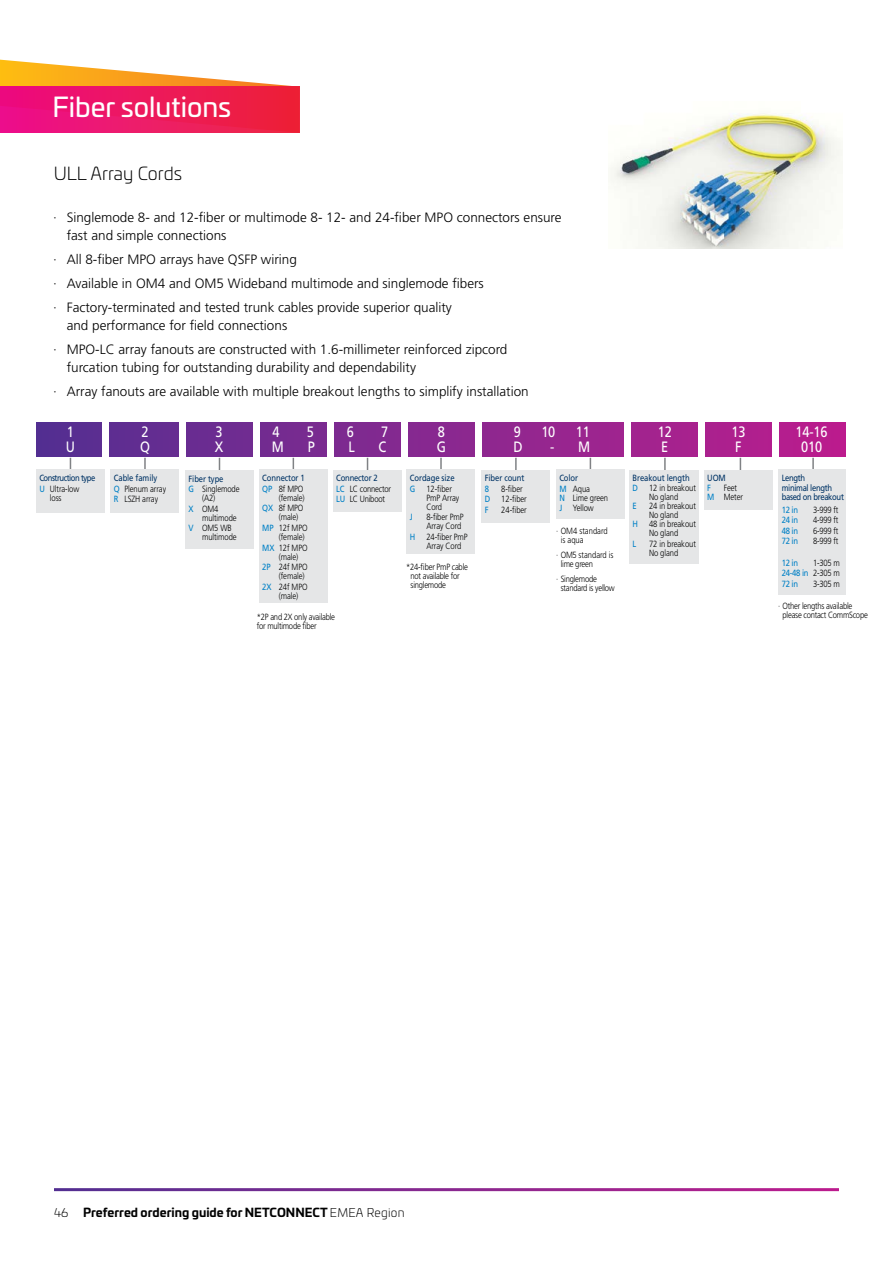
<style>
.page{position:relative;width:893px;height:1263px;background:#fff}
.page>*{position:absolute;margin:0;border:0;box-sizing:border-box;transform-origin:0 0}
.t1{font:27px "Univia Pro";color:#fff}
.t2{font:300 18px "Univia Pro";color:#000}
.t3{font:15px/15px "Frutiger LT Pro";letter-spacing:-.01em;color:#fff;scale:.85 1}
.t4{font:300 13.5px/24px "Frutiger LT Pro";color:#000}
.t5{font:700 12px "Univia Pro";color:#000}
.t6{font:300 9px/10.6px "Frutiger LT Pro";letter-spacing:-.01em;color:#000;scale:.85 1}
.t7{font:300 9px/9px "Frutiger LT Pro";letter-spacing:-.03em;color:#000;scale:.85 1}
.t8{font:9px/10.6px "Frutiger LT Pro";letter-spacing:-.01em;color:#003365;scale:.85 1}
.t9{font:9px/10.6px "Frutiger LT Pro";letter-spacing:-.04em;color:#003365;scale:.85 1}
.t10{font:9px/10.6px "Frutiger LT Pro";letter-spacing:-.06em;color:#003365;scale:.85 1}
.t11{font:9px "Frutiger LT Pro";letter-spacing:-.03em;color:#0080c6;scale:.85 1}
.s1{color:#0080c6}
.s2{font-weight:300;color:#000}
.s3{font-weight:400;color:#003365}
.s4{font-weight:400;color:#0080c6}
.s5{font-weight:300}
</style>
<div class="page">
<svg style="left:0;top:60px;width:299px;height:27px"></svg>
<div style="left:0;top:87px;width:299px;height:46px;background:linear-gradient(to right,#ed0d88,#ed2236)"></div>
<img style="left:610px;top:113px;width:233px;height:135px">
<svg style="left:70px;top:458px;width:1px;height:12px"></svg>
<svg style="left:144px;top:458px;width:2px;height:12px"></svg>
<div style="left:36px;top:470px;width:69px;height:43px;background:#e5e6e7"></div>
<svg style="left:219px;top:458px;width:1px;height:12px"></svg>
<svg style="left:515px;top:458px;width:2px;height:12px"></svg>
<svg style="left:293px;top:458px;width:1px;height:12px"></svg>
<svg style="left:367px;top:458px;width:1px;height:12px"></svg>
<svg style="left:440px;top:458px;width:2px;height:12px"></svg>
<svg style="left:590px;top:458px;width:1px;height:12px"></svg>
<svg style="left:740px;top:458px;width:1px;height:12px"></svg>
<svg style="left:812px;top:458px;width:2px;height:12px"></svg>
<svg style="left:664px;top:458px;width:2px;height:12px"></svg>
<div style="left:111px;top:470px;width:68px;height:43px;background:#e5e6e7"></div>
<div style="left:481px;top:470px;width:69px;height:52px;background:#e5e6e7"></div>
<div style="left:259px;top:470px;width:69px;height:133px;background:#e5e6e7"></div>
<div style="left:333px;top:470px;width:69px;height:42px;background:#e5e6e7"></div>
<div style="left:407px;top:470px;width:68px;height:84px;background:#e5e6e7"></div>
<div style="left:556px;top:470px;width:69px;height:49px;background:#e5e6e7"></div>
<div style="left:36px;top:422px;width:810px;height:34px;background:linear-gradient(to right,#553092,#bd2290)"></div>
<div style="left:179px;top:421px;width:6px;height:39px;background:#fff"></div>
<div style="left:253px;top:421px;width:6px;height:39px;background:#fff"></div>
<div style="left:327px;top:421px;width:6px;height:39px;background:#fff"></div>
<div style="left:402px;top:421px;width:6px;height:39px;background:#fff"></div>
<div style="left:476px;top:421px;width:6px;height:39px;background:#fff"></div>
<div style="left:624px;top:421px;width:6px;height:39px;background:#fff"></div>
<div style="left:698px;top:421px;width:6px;height:39px;background:#fff"></div>
<div style="left:772px;top:421px;width:6px;height:39px;background:#fff"></div>
<div style="left:630px;top:470px;width:69px;height:93px;background:#e5e6e7"></div>
<div style="left:704px;top:470px;width:68px;height:39px;background:#e5e6e7"></div>
<div style="left:778px;top:470px;width:68px;height:125px;background:#e5e6e7"></div>
<div style="left:185px;top:470px;width:69px;height:79px;background:#e5e6e7"></div>
<div style="left:103px;top:420px;width:6px;height:38px;background:#fff"></div>
<h1 class="t1" style="left:53px;top:87px;width:180px">Fiber solutions</h1>
<h2 class="t2" style="left:54px;top:161px;width:130px">ULL Array Cords</h2>
<p class="t4" style="left:67px;top:208px;width:496px;line-height:18px;text-indent:-14px">· Singlemode 8- and 12-fiber or multimode 8- 12- and 24-fiber MPO connectors ensure fast and simple connections</p>
<p class="t4" style="left:53px;top:247px;width:432px">· All 8-fiber MPO arrays have QSFP wiring<br>· Available in OM4 and OM5 Wideband multimode and singlemode fibers · Factory-terminated and tested trunk cables provide superior quality</p>
<p class="t4" style="left:53px;top:313px;width:456px;text-indent:14px">and performance for field connections<br>· MPO-LC array fanouts are constructed with 1.6-millimeter reinforced zipcord</p>
<p class="t4" style="left:53px;top:355px;width:477px;text-indent:14px">furcation tubing for outstanding durability and dependability<br>· Array fanouts are available with multiple breakout lengths to simplify installation</p>
<p class="t3" style="left:66px;top:424px;width:12px">1<br>U</p>
<p class="t10" style="left:39px;top:473px;width:67px">Construction type<br><span class="s1">U</span> <span class="s2">Ultra-low</span></p>
<p class="t6" style="left:50px;top:492px;width:15px">loss</p>
<p class="t3" style="left:140px;top:425px;width:13px">2<br>Q</p>
<p class="t3" style="left:347px;top:425px;width:10px">6</p>
<p class="t3" style="left:381px;top:425px;width:10px">7</p>
<p class="t3" style="left:215px;top:425px;width:12px">3<br>X</p>
<p class="t3" style="left:273px;top:425px;width:10px">4</p>
<p class="t3" style="left:307px;top:425px;width:10px">5</p>
<p class="t3" style="left:348px;top:440px;width:9px">L</p>
<p class="t3" style="left:379px;top:440px;width:11px">C</p>
<p class="t3" style="left:272px;top:440px;width:16px">M</p>
<p class="t3" style="left:308px;top:440px;width:10px">P</p>
<p class="t3" style="left:437px;top:425px;width:12px">8<br>G</p>
<p class="t3" style="left:514px;top:425px;width:10px">9</p>
<p class="t3" style="left:541px;top:425px;width:18px">10</p>
<p class="t3" style="left:576px;top:425px;width:18px">11</p>
<p class="t3" style="left:514px;top:440px;width:12px">D</p>
<p class="t3" style="left:550px;top:440px;width:49px">- M</p>
<p class="t6" style="left:114px;top:473px;width:63px"><span class="s3">Cable family<br></span><span class="s4">Q</span> Plenum array<br><span class="s4">R</span> LSZH array</p>
<p class="t8" style="left:485px;top:473px;width:48px">Fiber count</p>
<p class="t6" style="left:336px;top:473px;width:66px"><span class="s3">Connector 2<br></span><span class="s4">LC</span> LC connector<br><span class="s4">LU</span> LC Uniboot</p>
<p class="t8" style="left:410px;top:473px;width:54px">Cordage size<br><span class="s1">G</span> <span class="s2">12-fiber</span></p>
<p class="t8" style="left:559px;top:473px;width:38px">Color<br><span class="s1">M</span> <span class="s2">Aqua</span></p>
<p class="t6" style="left:559px;top:492px;width:59px"><span class="s4">N</span> Lime green<br><span class="s4">J</span> Yellow</p>
<p class="t8" style="left:262px;top:473px;width:52px">Connector 1<br><span class="s1">QP</span> <span class="s2">8f MPO</span></p>
<p class="t6" style="left:262px;top:492px;width:51px;text-align:right">(female)<br><span class="s4">QX</span> 8f MPO</p>
<p class="t6" style="left:262px;top:512px;width:55px;text-indent:17px">(male)<br><span class="s4">MP</span> 12f MPO</p>
<p class="t6" style="left:262px;top:531px;width:55px;text-indent:17px">(female)<br><span class="s4">MX</span> 12f MPO</p>
<p class="t6" style="left:262px;top:551px;width:55px;text-indent:17px">(male)<br><span class="s4">2P</span> 24f MPO</p>
<p class="t6" style="left:262px;top:571px;width:55px;text-indent:17px">(female)<br><span class="s4">2X</span> 24f MPO</p>
<p class="t6" style="left:279px;top:590px;width:25px">(male)</p>
<p class="t6" style="left:189px;top:473px;width:62px"><span class="s3">Fiber type<br></span><span class="s4">G</span> Singlemode</p>
<p class="t6" style="left:189px;top:493px;width:37px;text-indent:14px">(A2)<br><span class="s4">X</span> OM4</p>
<p class="t6" style="left:189px;top:512px;width:58px;text-indent:14px">multimode<br><span class="s4">V</span> OM5 WB</p>
<p class="t6" style="left:202px;top:532px;width:42px">multimode</p>
<p class="t6" style="left:561px;top:526px;width:57px;line-height:9px;text-indent:-4px">· OM4 standard is aqua</p>
<p class="t7" style="left:561px;top:550px;width:64px;text-indent:-4px">· OM5 standard is lime green</p>
<p class="t7" style="left:561px;top:574px;width:65px;text-indent:-4px">· Singlemode standard is yellow</p>
<p class="t6" style="left:485px;top:483px;width:51px;text-indent:17px">8-fiber<br><span class="s4">D</span> 12-fiber<br><span class="s4">F</span></p>
<p class="t11" style="left:485px;top:483px;width:7px">8</p>
<p class="t6" style="left:426px;top:493px;width:40px;line-height:9px">PmP Array<br>Cord</p>
<p class="t6" style="left:501px;top:504px;width:31px">24-fiber</p>
<p class="t11" style="left:410px;top:512px;width:5px">J</p>
<p class="t6" style="left:426px;top:513px;width:45px;line-height:9px">8-fiber PmP<br>Array Cord</p>
<p class="t6" style="left:426px;top:532px;width:50px;line-height:9px;text-indent:-17px"><span class="s4">H</span> 24-fiber PmP<br>Array Cord</p>
<p class="t7" style="left:411px;top:562px;width:69px;text-indent:-4px">*24-fiber PmP cable not available for singlemode</p>
<p class="t7" style="left:257px;top:612px;width:94px">*2P and 2X only available for multimode fiber</p>
<p class="t3" style="left:658px;top:425px;width:18px">12<br>E</p>
<p class="t3" style="left:731px;top:425px;width:18px">13<br>F</p>
<p class="t3" style="left:796px;top:425px;width:39px;text-align:center">14-16<br>010</p>
<p class="t8" style="left:632px;top:472px;width:76px">Breakout length<br><span class="s1">D</span> <span class="s2">12 in breakout</span></p>
<p class="t6" style="left:649px;top:492px;width:36px">No gland</p>
<p class="t11" style="left:632px;top:501px;width:7px">E</p>
<p class="t6" style="left:649px;top:501px;width:57px">24 in breakout</p>
<p class="t6" style="left:649px;top:510px;width:36px">No gland</p>
<p class="t6" style="left:632px;top:519px;width:76px"><span class="s4">H</span> 48 in breakout</p>
<p class="t6" style="left:649px;top:528px;width:36px">No gland</p>
<p class="t11" style="left:632px;top:538px;width:6px">L</p>
<p class="t6" style="left:649px;top:539px;width:57px;line-height:9px">72 in breakout<br>No gland</p>
<p class="t6" style="left:707px;top:484px;width:44px;line-height:9px;text-indent:17px">Feet<br><span class="s4">M</span> Meter</p>
<p class="t9" style="left:782px;top:472px;width:61px">Length minimal length</p>
<p class="t8" style="left:707px;top:472px;width:23px">UOM</p>
<p class="t11" style="left:707px;top:483px;width:6px">F</p>
<p class="t9" style="left:782px;top:492px;width:75px">based on breakout</p>
<p class="t11" style="left:782px;top:504px;width:21px">12 in</p>
<p class="t6" style="left:813px;top:504px;width:31px">3-999 ft</p>
<p class="t11" style="left:782px;top:515px;width:21px">24 in</p>
<p class="t6" style="left:813px;top:515px;width:31px">4-999 ft</p>
<p class="t11" style="left:782px;top:525px;width:21px">48 in</p>
<p class="t6" style="left:813px;top:525px;width:31px">6-999 ft</p>
<p class="t11" style="left:782px;top:536px;width:21px">72 in</p>
<p class="t6" style="left:813px;top:536px;width:31px">8-999 ft</p>
<p class="t11" style="left:782px;top:557px;width:21px">12 in</p>
<p class="t6" style="left:782px;top:557px;width:70px;text-align:justify;text-indent:32px">1-305 m <span class="s4">24-48 in</span> 2-305 m <span class="s4">72 in</span></p>
<p class="t6" style="left:813px;top:578px;width:33px">3-305 m</p>
<p class="t7" style="left:783px;top:601px;width:102px;text-indent:-4px">· Other lengths available please contact CommScope</p>
<p class="t5" style="left:54px;top:1203px;width:352px"><span class="s5">46</span> Preferred ordering guide for NETCONNECT <span class="s5">EMEA Region</span></p>
</div>
